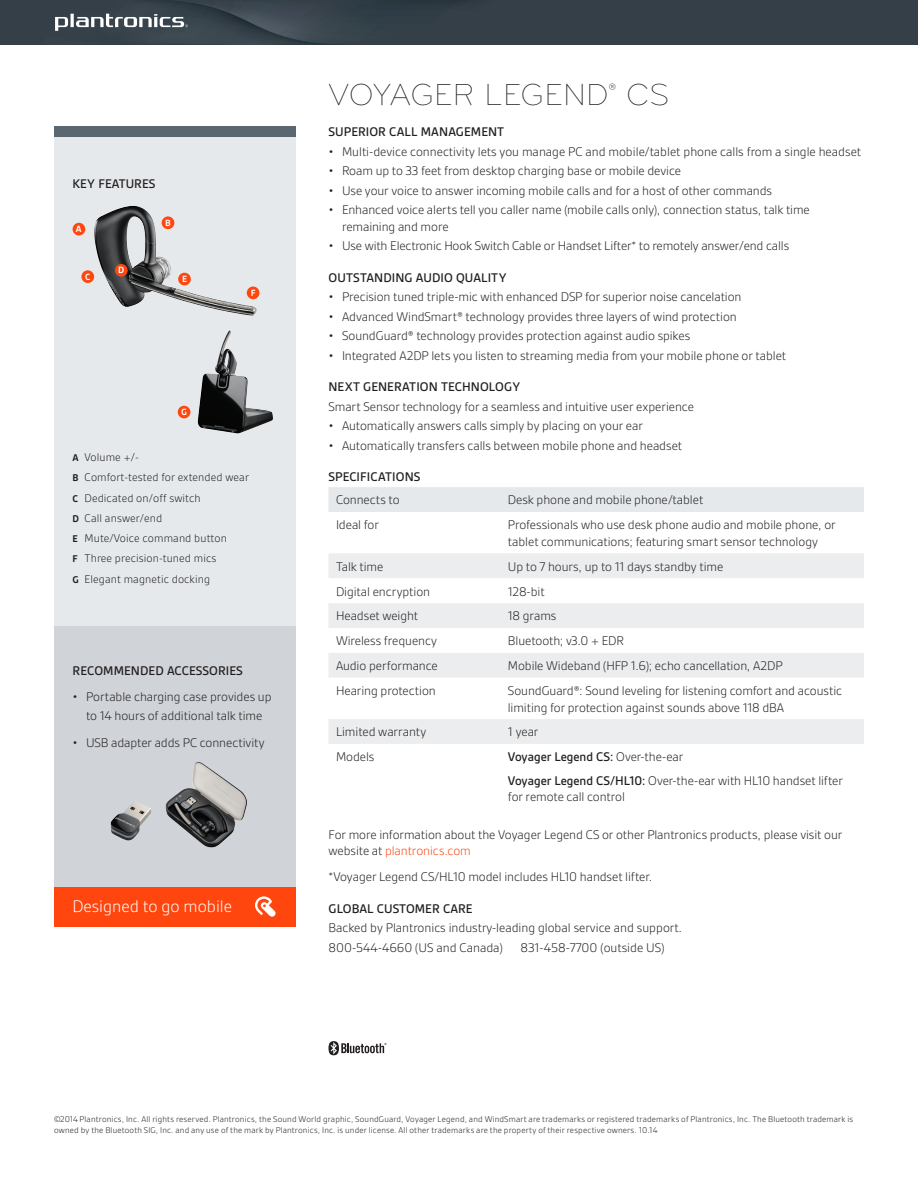
<style>
.page{position:relative;width:918px;height:1188px;background:#fff}
.page>*{position:absolute;margin:0;border:0;box-sizing:border-box;transform-origin:0 0}
.Product_name{font:300 31.5px "Bryant";letter-spacing:.005em;color:#231f20}
.The_stack_highlight{font:300 18px "Gesta";color:#fff}
.Body_copy{font:300 13.5px/16.5px "Gesta";letter-spacing:-.005em;color:#231f20}
.BACK_Text{font:300 13.5px/16.5px "Gesta";letter-spacing:-.005em;color:#231f20}
.Table_copy{font:300 13.5px/16.5px "Gesta";letter-spacing:-.005em;color:#231f20}
.Subhead{font:500 13.5px "Gesta";letter-spacing:.005em;color:#231f20}
.BACK_Text-2{font:500 13.5px "Gesta";letter-spacing:-.005em;color:#231f20}
.The_stack_body_copy{font:300 12px "Gesta";letter-spacing:.01em;color:#231f20}
.Cover_product_name_o{font:700 9.75px "Gesta";color:#fff}
.Copyright{font:300 9px/10.5px "Gesta";letter-spacing:.02em;color:#231f20}
.s1{font-weight:700;font-size:10.5px}
.s2{font-weight:300}
.s3{font-weight:500}
.s4{color:#ff460f}
</style>
<div class="page">
<div style="left:328px;top:487px;width:536px;height:25px;background:#e6e9eb"></div>
<div style="left:329px;top:553px;width:535px;height:25px;background:#ecedef"></div>
<svg style="left:329px;top:603px;width:535px;height:141px;fill:#ecedef"></svg>
<div style="left:54px;top:126px;width:242px;height:11px;background:#5a6670"></div>
<div style="left:54px;top:625px;width:242px;height:262px;background:#d0d4d8"></div>
<div style="left:54px;top:887px;width:242px;height:39px;background:#ff460f"></div>
<svg style="left:0;top:0;width:918px;height:45px;background:#38434b"></svg>
<svg style="left:328px;top:1041px;width:59px;height:14px"></svg>
<svg style="left:255px;top:896px;width:21px;height:21px"></svg>
<img style="left:110px;top:801px;width:41px;height:40px">
<img style="left:165px;top:762px;width:82px;height:86px">
<div style="left:54px;top:137px;width:242px;height:488px;background:#e6e9eb"></div>
<img style="left:94px;top:206px;width:163px;height:110px">
<div style="left:178px;top:273px;width:13px;height:12px;background:#ff460f;border-radius:50%"></div>
<div style="left:247px;top:287px;width:12px;height:12px;background:#ff460f;border-radius:50%"></div>
<div style="left:73px;top:223px;width:12px;height:13px;background:#ff460f;border-radius:50%"></div>
<div style="left:115px;top:264px;width:13px;height:13px;background:#ff460f;border-radius:50%"></div>
<div style="left:81px;top:270px;width:13px;height:13px;background:#ff460f;border-radius:50%"></div>
<div style="left:162px;top:216px;width:12px;height:13px;background:#ff460f;border-radius:50%"></div>
<div style="left:178px;top:406px;width:12px;height:12px;background:#ff460f;border-radius:50%"></div>
<img style="left:198px;top:331px;width:75px;height:103px">
<p class="Subhead" style="left:73px;top:176px;width:84px">KEY FEATURES</p>
<p class="Cover_product_name_o" style="left:76px;top:223px;width:7px">A</p>
<p class="Cover_product_name_o" style="left:165px;top:217px;width:7px">B</p>
<p class="Cover_product_name_o" style="left:85px;top:271px;width:7px">C</p>
<p class="Cover_product_name_o" style="left:118px;top:265px;width:8px">D</p>
<p class="Cover_product_name_o" style="left:182px;top:273px;width:6px">E</p>
<p class="Cover_product_name_o" style="left:181px;top:406px;width:7px">G</p>
<p class="Cover_product_name_o" style="left:251px;top:287px;width:6px">F</p>
<p class="The_stack_body_copy" style="left:73px;top:450px;width:68px"><span class="s1">A</span> Volume +/-</p>
<p class="The_stack_body_copy" style="left:73px;top:471px;width:178px"><span class="s1">B</span> Comfort-tested for extended wear</p>
<p class="The_stack_body_copy" style="left:73px;top:491px;width:130px"><span class="s1">C</span> Dedicated on/off switch</p>
<p class="The_stack_body_copy" style="left:73px;top:511px;width:91px"><span class="s1">D</span> Call answer/end</p>
<p class="The_stack_body_copy" style="left:73px;top:531px;width:156px"><span class="s1">E</span> Mute/Voice command button</p>
<p class="The_stack_body_copy" style="left:73px;top:552px;width:145px"><span class="s1">F</span> Three precision-tuned mics</p>
<p class="The_stack_body_copy" style="left:73px;top:572px;width:139px"><span class="s1">G</span> Elegant magnetic docking</p>
<p class="Subhead" style="left:73px;top:663px;width:172px">RECOMMENDED ACCESSORIES</p>
<p class="Body_copy" style="left:73px;top:687px;width:201px;line-height:19.5px;text-align:center">• Portable charging case provides up to 14 hours of additional talk time</p>
<p class="Body_copy" style="left:73px;top:734px;width:194px">• USB adapter adds PC connectivity</p>
<p class="The_stack_highlight" style="left:73px;top:896px;width:161px">Designed to go mobile</p>
<p class="Product_name" style="left:328px;top:76px;width:342px">VOYAGER LEGEND<sup>®</sup> CS</p>
<p class="Subhead" style="left:328px;top:124px;width:177px">SUPERIOR CALL MANAGEMENT</p>
<p class="Body_copy" style="left:328px;top:143px;width:534px">• Multi-device connectivity lets you manage PC and mobile/tablet phone calls from a single headset</p>
<p class="Body_copy" style="left:328px;top:162px;width:354px">• Roam up to 33 feet from desktop charging base or mobile device</p>
<p class="Body_copy" style="left:328px;top:182px;width:445px">• Use your voice to answer incoming mobile calls and for a host of other commands</p>
<p class="Body_copy" style="left:342px;top:201px;width:469px;text-indent:-14px">• Enhanced voice alerts tell you caller name (mobile calls only), connection status, talk time remaining and more</p>
<p class="Body_copy" style="left:328px;top:237px;width:462px">• Use with Electronic Hook Switch Cable or Handset Lifter* to remotely answer/end calls</p>
<p class="Subhead" style="left:328px;top:270px;width:180px">OUTSTANDING AUDIO QUALITY</p>
<p class="Body_copy" style="left:328px;top:288px;width:415px">• Precision tuned triple-mic with enhanced DSP for superior noise cancelation</p>
<p class="Body_copy" style="left:328px;top:308px;width:410px">• Advanced WindSmart® technology provides three layers of wind protection</p>
<p class="Body_copy" style="left:328px;top:327px;width:363px">• SoundGuard® technology provides protection against audio spikes</p>
<p class="Body_copy" style="left:328px;top:347px;width:459px">• Integrated A2DP lets you listen to streaming media from your mobile phone or tablet</p>
<p class="Subhead" style="left:328px;top:379px;width:193px">NEXT GENERATION TECHNOLOGY</p>
<p class="BACK_Text" style="left:328px;top:398px;width:367px">Smart Sensor technology for a seamless and intuitive user experience</p>
<p class="Body_copy" style="left:328px;top:417px;width:316px">• Automatically answers calls simply by placing on your ear</p>
<p class="Body_copy" style="left:328px;top:437px;width:355px">• Automatically transfers calls between mobile phone and headset</p>
<p class="Subhead" style="left:328px;top:469px;width:93px">SPECIFICATIONS</p>
<p class="BACK_Text" style="left:336px;top:492px;width:65px">Connects to</p>
<p class="BACK_Text" style="left:508px;top:492px;width:197px">Desk phone and mobile phone/tablet</p>
<p class="BACK_Text" style="left:336px;top:517px;width:44px">Ideal for</p>
<p class="Table_copy" style="left:508px;top:517px;width:329px">Professionals who use desk phone audio and mobile phone, or tablet communications; featuring smart sensor technology</p>
<p class="Table_copy" style="left:336px;top:558px;width:49px">Talk time</p>
<p class="BACK_Text" style="left:508px;top:558px;width:217px">Up to 7 hours, up to 11 days standby time</p>
<p class="BACK_Text" style="left:336px;top:583px;width:96px">Digital encryption</p>
<p class="BACK_Text" style="left:508px;top:583px;width:38px">128-bit</p>
<p class="Table_copy" style="left:336px;top:608px;width:84px">Headset weight</p>
<p class="BACK_Text" style="left:508px;top:608px;width:50px">18 grams</p>
<p class="BACK_Text" style="left:336px;top:633px;width:103px">Wireless frequency</p>
<p class="BACK_Text" style="left:508px;top:633px;width:117px">Bluetooth; v3.0 + EDR</p>
<p class="BACK_Text" style="left:336px;top:657px;width:103px">Audio performance</p>
<p class="BACK_Text" style="left:508px;top:657px;width:276px">Mobile Wideband (HFP 1.6); echo cancellation, A2DP</p>
<p class="Table_copy" style="left:336px;top:682px;width:101px">Hearing protection</p>
<p class="Table_copy" style="left:508px;top:682px;width:336px">SoundGuard®: Sound leveling for listening comfort and acoustic limiting for protection against sounds above 118 dBA</p>
<p class="BACK_Text" style="left:336px;top:724px;width:92px">Limited warranty</p>
<p class="BACK_Text" style="left:508px;top:724px;width:32px">1 year</p>
<p class="BACK_Text" style="left:336px;top:749px;width:40px">Models</p>
<p class="BACK_Text-2" style="left:508px;top:749px;width:177px">Voyager Legend CS: <span class="s2">Over-the-ear</span></p>
<p class="BACK_Text" style="left:508px;top:772px;width:337px"><span class="s3">Voyager Legend CS/HL10:</span> Over-the-ear with HL10 handset lifter for remote call control</p>
<p class="Body_copy" style="left:328px;top:826px;width:515px">For more information about the Voyager Legend CS or other Plantronics products, please visit our website at <span class="s4">plantronics.com</span></p>
<p class="Body_copy" style="left:328px;top:869px;width:325px">*Voyager Legend CS/HL10 model includes HL10 handset lifter.</p>
<p class="Subhead" style="left:328px;top:901px;width:146px">GLOBAL CUSTOMER CARE</p>
<p class="Body_copy" style="left:328px;top:920px;width:355px">Backed by Plantronics industry-leading global service and support.</p>
<p class="Body_copy" style="left:328px;top:939px;width:176px">800-544-4660 (US and Canada)</p>
<p class="Body_copy" style="left:520px;top:939px;width:146px">831-458-7700 (outside US)</p>
<p class="Copyright" style="left:54px;top:1114px;width:801px">©2014 Plantronics, Inc. All rights reserved. Plantronics, the Sound World graphic, SoundGuard, Voyager Legend, and WindSmart are trademarks or registered trademarks of Plantronics, Inc. The Bluetooth trademark is owned by the Bluetooth SIG, Inc. and any use of the mark by Plantronics, Inc. is under license. All other trademarks are the property of their respective owners. 10.14</p>
</div>
